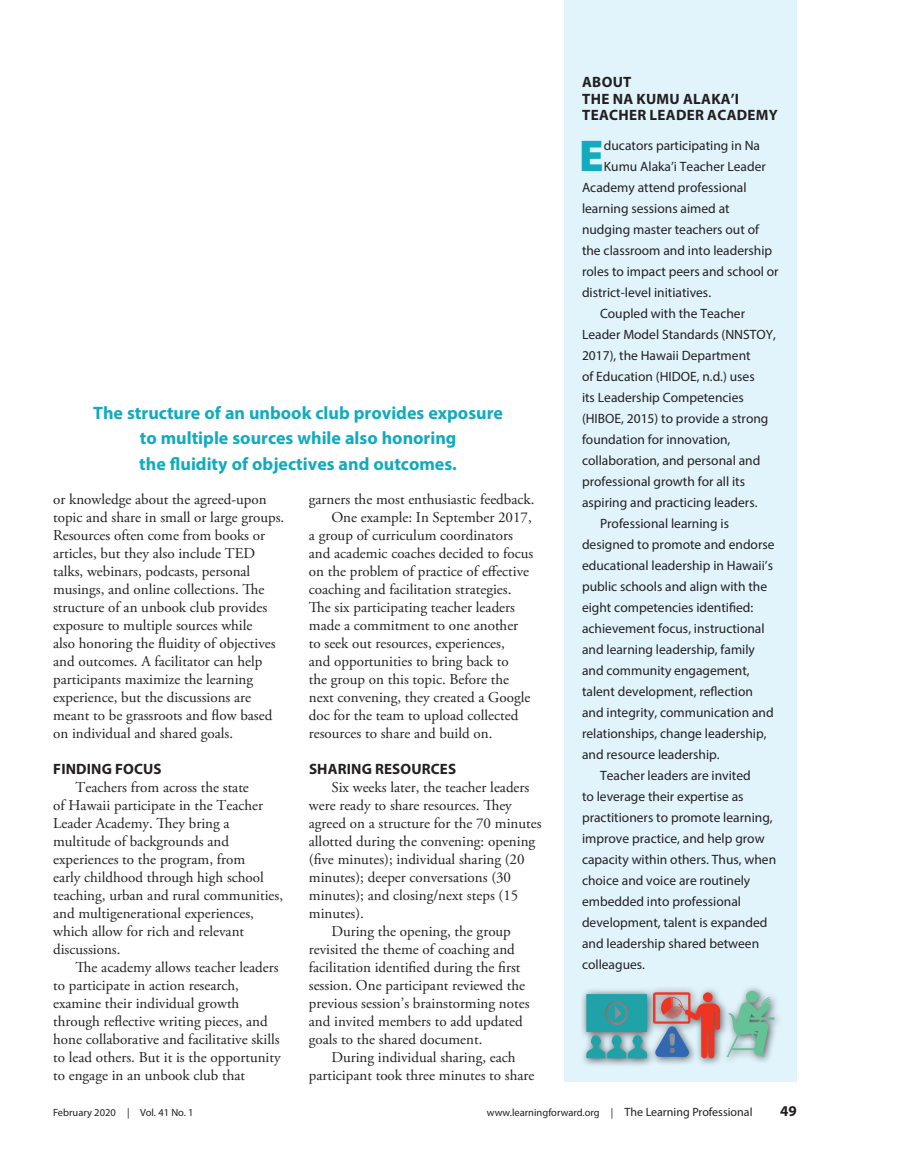
<style>
.page{position:relative;width:905px;height:1175px;background:#fff}
.page>*{position:absolute;margin:0;border:0;box-sizing:border-box;transform-origin:0 0}
.myriad_box{font:900 44.7px "Myriad Pro";color:#11abbf}
.box{font:700 18px/25.5px "Myriad Pro";color:#11abbf;text-align:center}
.body{font:15px/18px "Adobe Garamond Pro";color:#231f20}
.myriad_box-2{font:700 15px/16.5px "Myriad Pro";letter-spacing:.02em;color:#231f20}
.subhead{font:700 15px "Myriad Pro";letter-spacing:.01em;color:#231f20}
.myriad_box-3{font:13.5px/21px "Myriad Pro";color:#231f20}
.t1{font:10.5px "Myriad Pro";color:#231f20}
.s1{font-size:12px}
</style>
<div class="page">
<div style="left:564px;top:0;width:232px;height:1081px;background:#e1f4fc"></div>
<div style="left:579px;top:984px;width:204px;height:84px;background:#231f20;opacity:.75"></div>
<svg style="left:586px;top:994px;width:61px;height:64px"></svg>
<svg style="left:726px;top:990px;width:48px;height:66px"></svg>
<svg style="left:653px;top:992px;width:67px;height:66px"></svg>
<p class="box" style="left:93px;top:399px;width:411px">The structure of an unbook club provides exposure to multiple sources while also honoring<br>the fluidity of objectives and outcomes.</p>
<p class="body" style="left:53px;top:491px;width:233px">or knowledge about the agreed-upon topic and share in small or large groups.<br>Resources often come from books or articles, but they also include TED talks, webinars, podcasts, personal musings, and online collections. The structure of an unbook club provides exposure to multiple sources while<br>also honoring the fluidity of objectives and outcomes. A facilitator can help participants maximize the learning experience, but the discussions are meant to be grassroots and flow based on individual and shared goals.</p>
<p class="subhead" style="left:53px;top:759px;width:110px">FINDING FOCUS</p>
<p class="body" style="left:53px;top:779px;width:231px;text-indent:22px">Teachers from across the state<br>of Hawaii participate in the Teacher<br>Leader Academy. They bring a multitude of backgrounds and experiences to the program, from<br>early childhood through high school teaching, urban and rural communities, and multigenerational experiences, which allow for rich and relevant discussions.</p>
<p class="body" style="left:53px;top:959px;width:229px;text-indent:22px">The academy allows teacher leaders to participate in action research, examine their individual growth through reflective writing pieces, and hone collaborative and facilitative skills to lead others. But it is the opportunity to engage in an unbook club that</p>
<p class="body" style="left:309px;top:491px;width:227px">garners the most enthusiastic feedback.</p>
<p class="body" style="left:309px;top:509px;width:226px;text-indent:22px">One example: In September 2017, a group of curriculum coordinators and academic coaches decided to focus on the problem of practice of effective coaching and facilitation strategies.<br>The six participating teacher leaders made a commitment to one another to seek out resources, experiences,<br>and opportunities to bring back to<br>the group on this topic. Before the next convening, they created a Google doc for the team to upload collected resources to share and build on.</p>
<p class="subhead" style="left:309px;top:759px;width:149px">SHARING RESOURCES</p>
<p class="body" style="left:309px;top:779px;width:234px;text-indent:22px">Six weeks later, the teacher leaders were ready to share resources. They agreed on a structure for the 70 minutes allotted during the convening: opening (five minutes); individual sharing (20 minutes); deeper conversations (30 minutes); and closing/next steps (15 minutes).</p>
<p class="body" style="left:309px;top:923px;width:222px;text-indent:22px">During the opening, the group revisited the theme of coaching and facilitation identified during the first session. One participant reviewed the previous session’s brainstorming notes and invited members to add updated goals to the shared document.</p>
<p class="body" style="left:309px;top:1049px;width:227px;text-align:center">During individual sharing, each participant took three minutes to share</p>
<p class="myriad_box-2" style="left:582px;top:73px;width:197px">ABOUT<br>THE NA KUMU ALAKA’I<br>TEACHER LEADER ACADEMY</p>
<p class="myriad_box" style="left:579px;top:126px;width:26px">E</p>
<p class="myriad_box-3" style="left:604px;top:135px;width:158px">ducators participating in Na</p>
<p class="myriad_box-3" style="left:604px;top:156px;width:163px">Kumu Alaka’i Teacher Leader</p>
<p class="myriad_box-3" style="left:582px;top:177px;width:166px">Academy attend professional</p>
<p class="myriad_box-3" style="left:582px;top:198px;width:149px">learning sessions aimed at</p>
<p class="myriad_box-3" style="left:582px;top:219px;width:178px">nudging master teachers out of</p>
<p class="myriad_box-3" style="left:582px;top:240px;width:192px">the classroom and into leadership</p>
<p class="myriad_box-3" style="left:582px;top:261px;width:198px">roles to impact peers and school or</p>
<p class="myriad_box-3" style="left:582px;top:282px;width:131px">district-level initiatives.</p>
<p class="myriad_box-3" style="left:582px;top:303px;width:195px;text-indent:18px">Coupled with the Teacher<br>Leader Model Standards (NNSTOY,<br>2017), the Hawaii Department<br>of Education (HIDOE, n.d.) uses<br>its Leadership Competencies (HIBOE, 2015) to provide a strong foundation for innovation, collaboration, and personal and professional growth for all its aspiring and practicing leaders.</p>
<p class="myriad_box-3" style="left:582px;top:513px;width:194px;text-indent:18px">Professional learning is designed to promote and endorse educational leadership in Hawaii’s public schools and align with the eight competencies identified: achievement focus, instructional and learning leadership, family and community engagement, talent development, reflection and integrity, communication and relationships, change leadership, and resource leadership.</p>
<p class="myriad_box-3" style="left:582px;top:765px;width:196px;text-indent:18px">Teacher leaders are invited<br>to leverage their expertise as practitioners to promote learning, improve practice, and help grow capacity within others. Thus, when choice and voice are routinely embedded into professional development, talent is expanded and leadership shared between colleagues.</p>
<p class="t1" style="left:53px;top:1106px;width:142px">February 2020 | Vol. 41 No. 1</p>
<p class="t1" style="left:487px;top:1106px;width:267px">www.learningforward.org | <span class="s1">The Learning Professional</span></p>
<p class="myriad_box-2" style="left:780px;top:1102px;width:18px">49</p>
</div>
